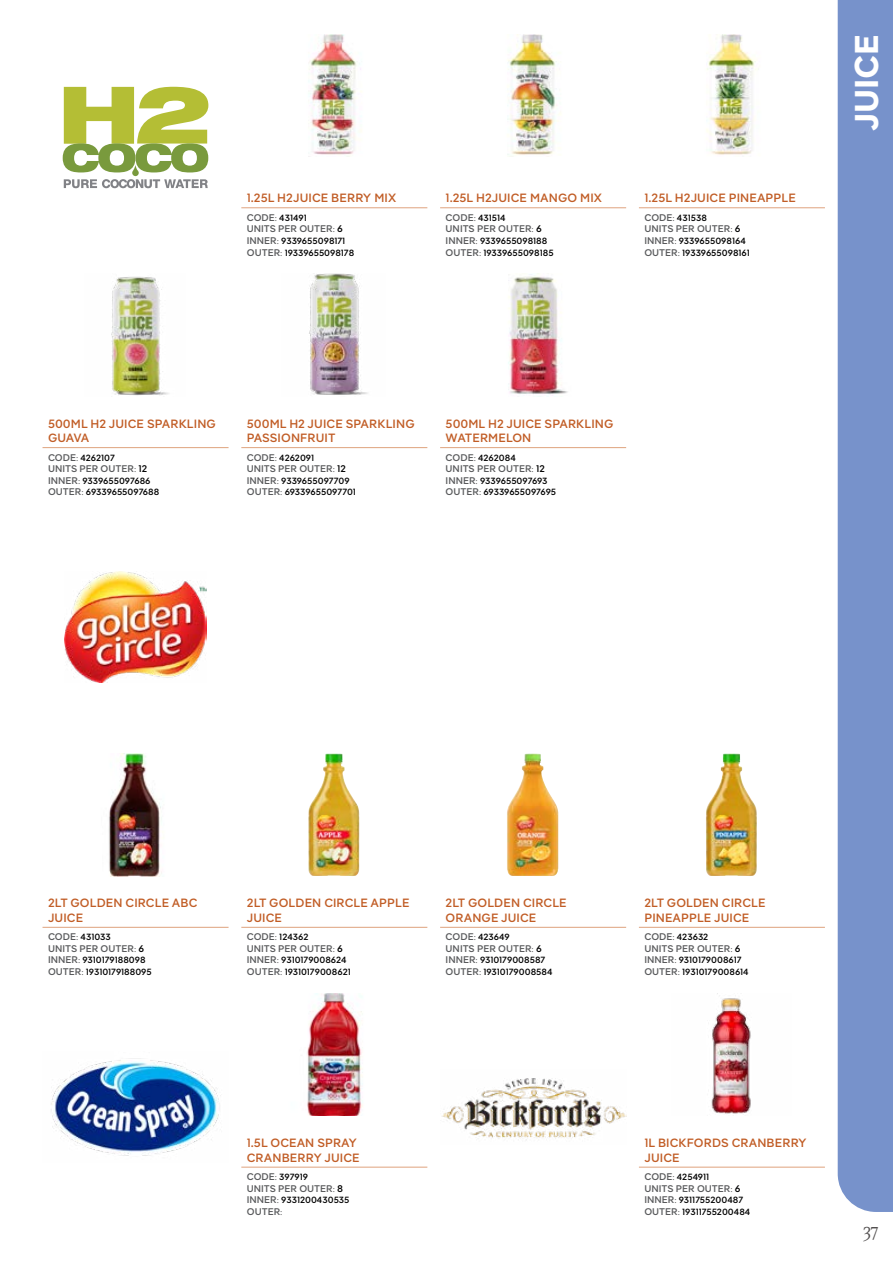
<style>
.page{position:relative;width:893px;height:1263px;background:#fff}
.page>*{position:absolute;margin:0;border:0;box-sizing:border-box;transform-origin:0 0}
.t1{font:700 33px "Pangea Text Trial";color:#fff}
.t2{font:18px "Simula";color:#524f4f}
.t3{font:500 12px/14.4px "Pangea Text Trial";letter-spacing:.01em;color:#c15d26}
.t4{font:500 9.6px "Pangea Text Trial";color:#58595b}
.t5{font:500 9px/11.6px "Pangea Text Trial";color:#000}
.s1{font-size:9.6px;color:#58595b}
.s2{font-family:"Minion Pro";font-weight:400;font-size:9.6px;color:#58595b}
.s3{font-family:"Minion Pro";font-weight:400}
.s4{color:#000}
</style>
<div class="page">
<div style="left:838px;top:0;width:55px;height:1212px;background:#7792cb"></div>
<hr style="left:241px;top:207px;width:186px;height:1px;background:#dfa37e">
<img style="left:308px;top:34px;width:54px;height:121px">
<hr style="left:440px;top:207px;width:186px;height:1px;background:#dfa37e">
<img style="left:507px;top:34px;width:54px;height:121px">
<hr style="left:639px;top:207px;width:186px;height:1px;background:#dfa37e">
<img style="left:706px;top:34px;width:52px;height:121px">
<svg style="left:63px;top:87px;width:145px;height:101px"></svg>
<hr style="left:241px;top:1167px;width:186px;height:1px;background:#dfa37e">
<img style="left:307px;top:993px;width:56px;height:123px">
<hr style="left:43px;top:927px;width:186px;height:1px;background:#dfa37e">
<img style="left:108px;top:753px;width:54px;height:123px">
<hr style="left:241px;top:927px;width:186px;height:1px;background:#dfa37e">
<img style="left:308px;top:753px;width:51px;height:123px">
<hr style="left:440px;top:927px;width:186px;height:1px;background:#dfa37e">
<img style="left:507px;top:753px;width:51px;height:123px">
<hr style="left:639px;top:927px;width:186px;height:1px;background:#dfa37e">
<img style="left:706px;top:753px;width:51px;height:123px">
<img style="left:51px;top:1058px;width:170px;height:98px">
<img style="left:64px;top:572px;width:143px;height:110px">
<img style="left:442px;top:1078px;width:184px;height:62px">
<hr style="left:639px;top:1167px;width:186px;height:1px;background:#dfa37e">
<img style="left:711px;top:993px;width:40px;height:121px">
<hr style="left:43px;top:447px;width:186px;height:1px;background:#dfa37e">
<hr style="left:241px;top:447px;width:186px;height:1px;background:#dfa37e">
<hr style="left:440px;top:447px;width:186px;height:1px;background:#dfa37e">
<img style="left:508px;top:274px;width:60px;height:122px">
<img style="left:309px;top:274px;width:59px;height:121px">
<img style="left:111px;top:276px;width:58px;height:120px">
<h3 class="t3" style="left:247px;top:191px;width:151px">1.25L H2JUICE BERRY MIX</h3>
<p class="t5" style="left:247px;top:212px;width:61px"><span class="s1">CODE</span><span class="s2">:</span> 431491</p>
<p class="t4" style="left:247px;top:223px;width:98px">UNITS PER OUTER<span class="s3">:</span> <span class="s4">6</span></p>
<p class="t5" style="left:247px;top:235px;width:109px"><span class="s1">INNER</span><span class="s2">:</span> 9339655098171<br><span class="s1">OUTER</span><span class="s2">:</span> 19339655098178</p>
<h3 class="t3" style="left:446px;top:191px;width:158px">1.25L H2JUICE MANGO MIX</h3>
<p class="t5" style="left:446px;top:212px;width:62px"><span class="s1">CODE</span><span class="s2">:</span> 431514</p>
<p class="t4" style="left:446px;top:223px;width:98px">UNITS PER OUTER<span class="s3">:</span> <span class="s4">6</span></p>
<p class="t5" style="left:446px;top:235px;width:109px"><span class="s1">INNER</span><span class="s2">:</span> 9339655098188<br><span class="s1">OUTER</span><span class="s2">:</span> 19339655098185</p>
<h3 class="t3" style="left:644px;top:191px;width:153px">1.25L H2JUICE PINEAPPLE</h3>
<p class="t5" style="left:644px;top:212px;width:64px"><span class="s1">CODE</span><span class="s2">:</span> 431538</p>
<p class="t4" style="left:644px;top:223px;width:98px">UNITS PER OUTER<span class="s3">:</span> <span class="s4">6</span></p>
<p class="t5" style="left:644px;top:235px;width:107px"><span class="s1">INNER</span><span class="s2">:</span> 9339655098164<br><span class="s1">OUTER</span><span class="s2">:</span> 19339655098161</p>
<h1 class="t1" style="left:845px;top:131px;width:99px;rotate:-90deg">JUICE</h1>
<h3 class="t3" style="left:48px;top:416px;width:169px">500ML H2 JUICE SPARKLING<br>GUAVA</h3>
<p class="t5" style="left:48px;top:451px;width:68px"><span class="s1">CODE</span><span class="s2">:</span> 4262107</p>
<p class="t4" style="left:48px;top:463px;width:101px">UNITS PER OUTER<span class="s3">:</span> <span class="s4">12</span></p>
<p class="t5" style="left:48px;top:475px;width:113px"><span class="s1">INNER</span><span class="s2">:</span> 9339655097686<br><span class="s1">OUTER</span><span class="s2">:</span> 69339655097688</p>
<h3 class="t3" style="left:247px;top:416px;width:169px">500ML H2 JUICE SPARKLING<br>PASSIONFRUIT</h3>
<p class="t5" style="left:247px;top:451px;width:69px"><span class="s1">CODE</span><span class="s2">:</span> 4262091</p>
<p class="t4" style="left:247px;top:463px;width:101px">UNITS PER OUTER<span class="s3">:</span> <span class="s4">12</span></p>
<p class="t5" style="left:247px;top:475px;width:110px"><span class="s1">INNER</span><span class="s2">:</span> 9339655097709<br><span class="s1">OUTER</span><span class="s2">:</span> 69339655097701</p>
<h3 class="t3" style="left:446px;top:416px;width:169px">500ML H2 JUICE SPARKLING<br>WATERMELON</h3>
<p class="t5" style="left:446px;top:451px;width:72px"><span class="s1">CODE</span><span class="s2">:</span> 4262084</p>
<p class="t4" style="left:446px;top:463px;width:101px">UNITS PER OUTER<span class="s3">:</span> <span class="s4">12</span></p>
<p class="t5" style="left:446px;top:475px;width:112px"><span class="s1">INNER</span><span class="s2">:</span> 9339655097693<br><span class="s1">OUTER</span><span class="s2">:</span> 69339655097695</p>
<h3 class="t3" style="left:48px;top:896px;width:151px">2LT GOLDEN CIRCLE ABC<br>JUICE</h3>
<p class="t5" style="left:48px;top:931px;width:64px"><span class="s1">CODE</span><span class="s2">:</span> 431033</p>
<p class="t4" style="left:48px;top:942px;width:98px">UNITS PER OUTER<span class="s3">:</span> <span class="s4">6</span></p>
<p class="t5" style="left:48px;top:954px;width:105px"><span class="s1">INNER</span><span class="s2">:</span> 9310179188098<br><span class="s1">OUTER</span><span class="s2">:</span> 19310179188095</p>
<h3 class="t3" style="left:247px;top:896px;width:164px">2LT GOLDEN CIRCLE APPLE<br>JUICE</h3>
<p class="t5" style="left:247px;top:931px;width:63px"><span class="s1">CODE</span><span class="s2">:</span> 124362</p>
<p class="t4" style="left:247px;top:942px;width:98px">UNITS PER OUTER<span class="s3">:</span> <span class="s4">6</span></p>
<p class="t5" style="left:247px;top:954px;width:105px"><span class="s1">INNER</span><span class="s2">:</span> 9310179008624<br><span class="s1">OUTER</span><span class="s2">:</span> 19310179008621</p>
<h3 class="t3" style="left:446px;top:896px;width:123px">2LT GOLDEN CIRCLE<br>ORANGE JUICE</h3>
<p class="t5" style="left:446px;top:931px;width:66px"><span class="s1">CODE</span><span class="s2">:</span> 423649</p>
<p class="t4" style="left:446px;top:942px;width:98px">UNITS PER OUTER<span class="s3">:</span> <span class="s4">6</span></p>
<p class="t5" style="left:446px;top:954px;width:108px"><span class="s1">INNER</span><span class="s2">:</span> 9310179008587<br><span class="s1">OUTER</span><span class="s2">:</span> 19310179008584</p>
<h3 class="t3" style="left:247px;top:1136px;width:114px">1.5L OCEAN SPRAY<br>CRANBERRY JUICE</h3>
<p class="t5" style="left:247px;top:1171px;width:63px"><span class="s1">CODE</span><span class="s2">:</span> 397919</p>
<p class="t4" style="left:247px;top:1182px;width:98px">UNITS PER OUTER<span class="s3">:</span> <span class="s4">8</span></p>
<p class="t5" style="left:247px;top:1194px;width:104px"><span class="s1">INNER</span><span class="s2">:</span> 9331200430535</p>
<p class="t4" style="left:247px;top:1205px;width:37px">OUTER<span class="s3">:</span></p>
<h3 class="t3" style="left:644px;top:896px;width:123px">2LT GOLDEN CIRCLE<br>PINEAPPLE JUICE</h3>
<p class="t5" style="left:644px;top:931px;width:65px"><span class="s1">CODE</span><span class="s2">:</span> 423632</p>
<p class="t4" style="left:644px;top:942px;width:98px">UNITS PER OUTER<span class="s3">:</span> <span class="s4">6</span></p>
<p class="t5" style="left:644px;top:954px;width:106px"><span class="s1">INNER</span><span class="s2">:</span> 9310179008617<br><span class="s1">OUTER</span><span class="s2">:</span> 19310179008614</p>
<h3 class="t3" style="left:644px;top:1136px;width:164px">1L BICKFORDS CRANBERRY<br>JUICE</h3>
<p class="t5" style="left:644px;top:1171px;width:66px"><span class="s1">CODE</span><span class="s2">:</span> 4254911</p>
<p class="t4" style="left:644px;top:1182px;width:98px">UNITS PER OUTER<span class="s3">:</span> <span class="s4">6</span></p>
<p class="t5" style="left:644px;top:1194px;width:107px"><span class="s1">INNER</span><span class="s2">:</span> 9311755200487<br><span class="s1">OUTER</span><span class="s2">:</span> 19311755200484</p>
<h2 class="t2" style="left:863px;top:1218px;width:16px">37</h2>
</div>
